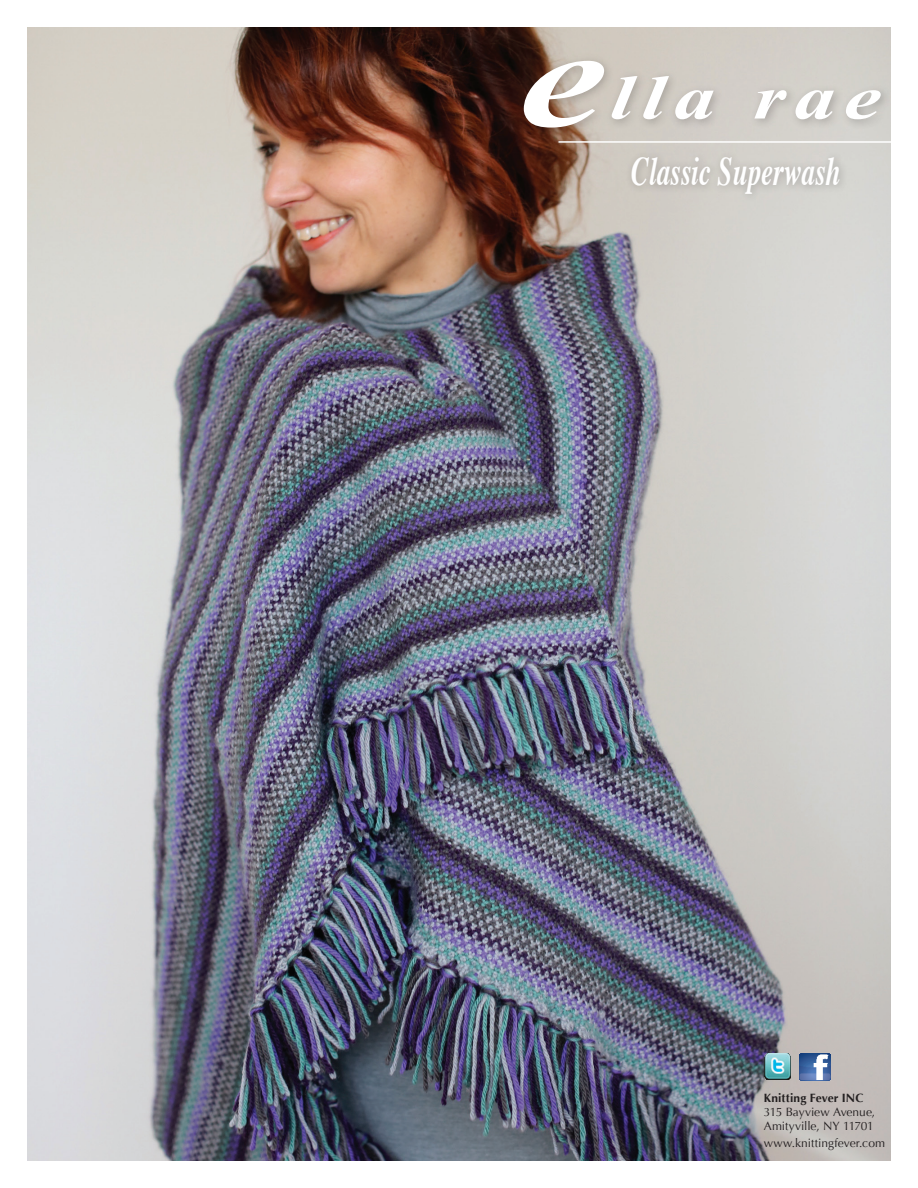
<style>
.page{position:relative;width:918px;height:1188px;background:#fff}
.page>*{position:absolute;margin:0;border:0;box-sizing:border-box;transform-origin:0 0}
.t1{font:italic 700 40.5px "Times";color:#fff;scale:.67 1}
.t2{font:12px/14.4px "Optima";letter-spacing:-.005em;color:#231f20}
.t3{font:700 12px "Optima";letter-spacing:.01em;color:#231f20}
</style>
<div class="page">
<img style="left:27px;top:27px;width:864px;height:1134px">
<div style="left:516px;top:53px;width:375px;height:85px;background:#231f20;opacity:.25"></div>
<svg style="left:524px;top:61px;width:357px;height:67px"></svg>
<hr style="left:559px;top:141px;width:332px;height:2px;background:#fff">
<div style="left:625px;top:150px;width:223px;height:52px;background:#231f20;opacity:.25"></div>
<img style="left:764px;top:1053px;width:27px;height:27px">
<img style="left:799px;top:1053px;width:31px;height:28px">
<h1 class="t1" style="left:631px;top:134px;width:314px">Classic Superwash</h1>
<p class="t3" style="left:764px;top:1091px;width:101px">Knitting Fever INC</p>
<p class="t2" style="left:764px;top:1105px;width:113px">315 Bayview Avenue,<br>Amityville, NY 11701</p>
<p class="t2" style="left:764px;top:1136px;width:123px">www.knittingfever.com</p>
</div>
